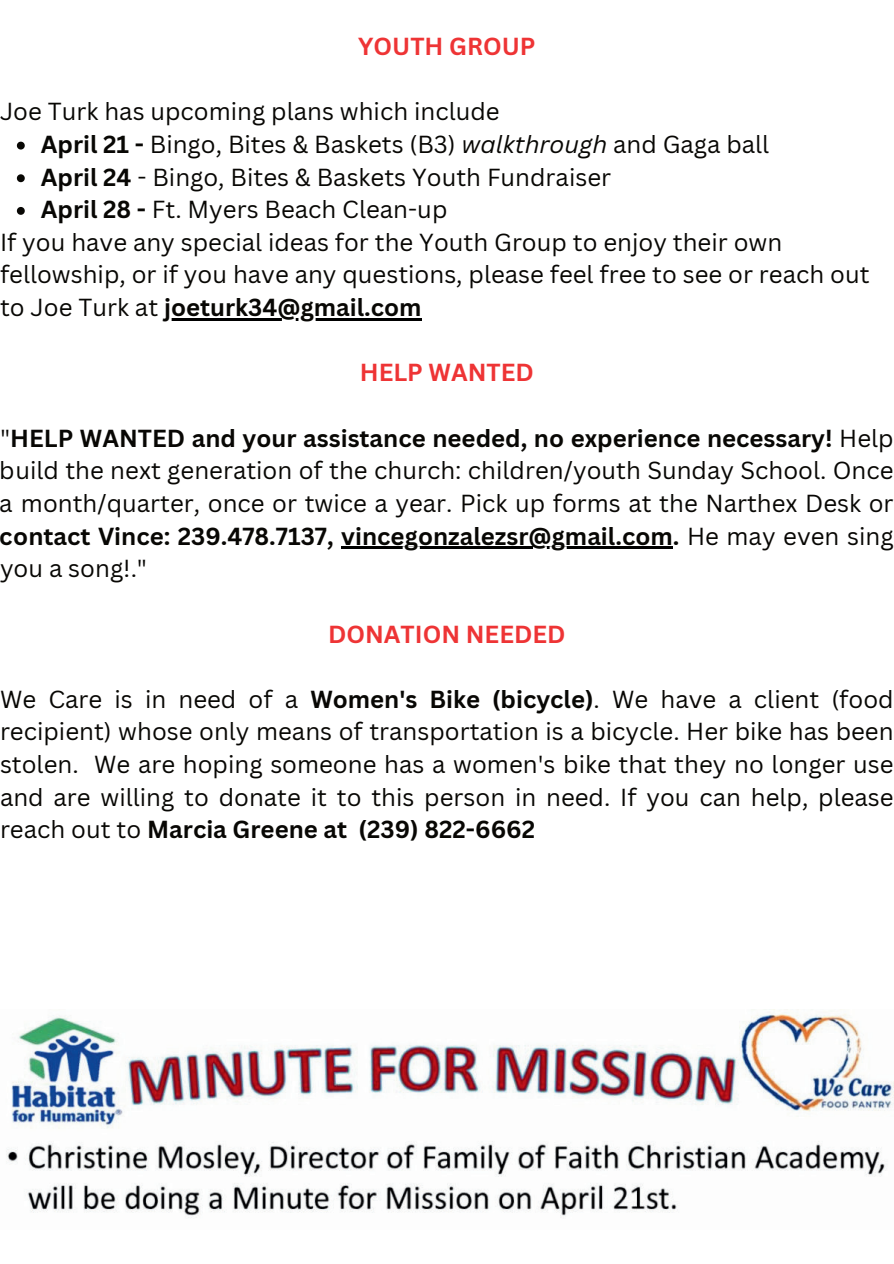
<style>
.page{position:relative;width:894px;height:1264px;background:#fff}
.page>*{position:absolute;margin:0;border:0;box-sizing:border-box;transform-origin:0 0}
.t1{font:24px/32.5px "Canva Sans";color:#080704;text-align:justify}
.t2{font:700 24px "Canva Sans";color:#ee3435}
.t3{font:700 24px "Canva Sans";color:#080704}
.s1{font-weight:700}
.s2{font-style:italic}
.s3{font-weight:400}
</style>
<div class="page">
<svg style="left:17px;top:142px;width:8px;height:7px"></svg>
<svg style="left:17px;top:174px;width:8px;height:8px"></svg>
<svg style="left:17px;top:207px;width:8px;height:8px"></svg>
<hr style="left:164px;top:318px;width:257px;height:2px;background:#000">
<hr style="left:341px;top:547px;width:331px;height:2px;background:#000">
<img style="left:6px;top:1009px;width:887px;height:209px">
<p class="t2" style="left:358px;top:32px;width:179px">YOUTH GROUP</p>
<p class="t1" style="left:0;top:95px;width:501px">Joe Turk has upcoming plans which include</p>
<p class="t1" style="left:41px;top:128px;width:729px"><span class="s1">April 21 -</span> Bingo, Bites &amp; Baskets (B3) <span class="s2">walkthrough</span> and Gaga ball</p>
<p class="t1" style="left:41px;top:161px;width:571px"><span class="s1">April 24</span> - Bingo, Bites &amp; Baskets Youth Fundraiser</p>
<p class="t1" style="left:41px;top:193px;width:408px"><span class="s1">April 28 -</span> Ft. Myers Beach Clean-up</p>
<p class="t1" style="left:0;top:226px;width:783px">If you have any special ideas for the Youth Group to enjoy their own</p>
<p class="t1" style="left:0;top:258px;width:870px">fellowship, or if you have any questions, please feel free to see or reach out</p>
<p class="t3" style="left:0;top:293px;width:423px"><span class="s3">to Joe Turk at</span> joeturk34@gmail.com</p>
<p class="t2" style="left:359px;top:358px;width:175px">HELP WANTED</p>
<p class="t1" style="left:0;top:422px;width:894px">"<span class="s1">HELP WANTED and your assistance needed, no experience necessary!</span> Help build the next generation of the church: children/youth Sunday School. Once a month/quarter, once or twice a year. Pick up forms at the Narthex Desk or <span class="s1">contact Vince: 239.478.7137, vincegonzalezsr@gmail.com.</span> He may even sing you a song!."</p>
<p class="t2" style="left:328px;top:619px;width:239px">DONATION NEEDED</p>
<p class="t1" style="left:0;top:683px;width:894px">We Care is in need of a <span class="s1">Women's Bike (bicycle)</span>. We have a client (food recipient) whose only means of transportation is a bicycle. Her bike has been stolen. We are hoping someone has a women's bike that they no longer use and are willing to donate it to this person in need. If you can help, please reach out to <span class="s1">Marcia Greene at (239) 822-6662</span></p>
</div>
